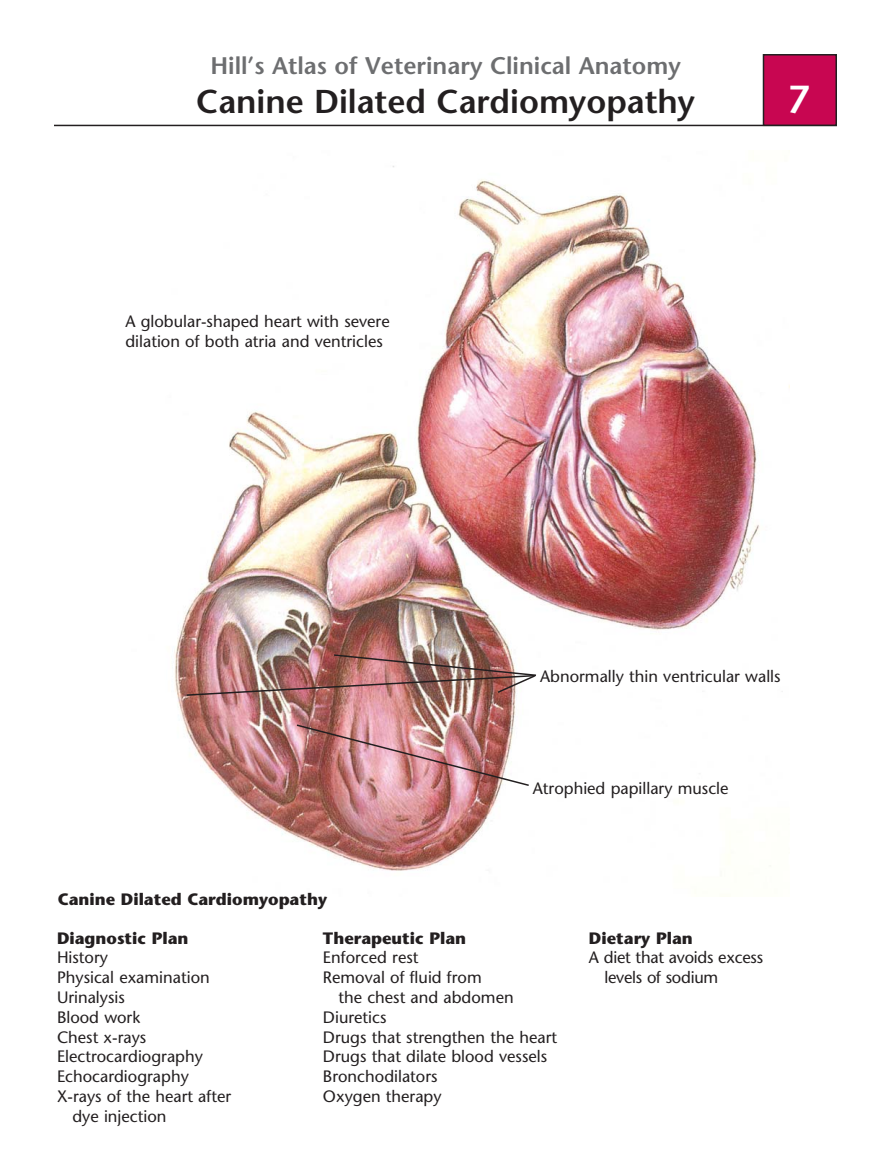
<style>
.page{position:relative;width:891px;height:1175px;background:#fff}
.page>*{position:absolute;margin:0;border:0;box-sizing:border-box;transform-origin:0 0}
.t1{font:600 39px "Stone Sans";color:#fff}
.t2{font:600 33px "Stone Sans";color:#231f20}
.t3{font:600 24px "Stone Sans";color:#6d6e70}
.t4{font:16.5px/19.8px "Stone Sans";color:#231f20}
.t5{font:700 16.5px "Stone Sans";color:#231f20}
</style>
<div class="page">
<img style="left:174px;top:166px;width:609px;height:705px">
<hr style="left:54px;top:125px;width:783px;height:1px;background:#231f20">
<div style="left:764px;top:55px;width:72px;height:70px;background:#c80651"></div>
<div style="left:763px;top:54px;width:74px;height:72px;border:2px solid #231f20"></div>
<img style="left:185px;top:653px;width:353px;height:43px">
<img style="left:295px;top:723px;width:236px;height:64px">
<h3 class="t3" style="left:211px;top:56px;width:472px">Hill’s Atlas of Veterinary Clinical Anatomy</h3>
<h2 class="t2" style="left:196px;top:89px;width:500px">Canine Dilated Cardiomyopathy</h2>
<p class="t4" style="left:125px;top:313px;width:266px">A globular-shaped heart with severe dilation of both atria and ventricles</p>
<h1 class="t1" style="left:787px;top:84px;width:24px">7</h1>
<p class="t4" style="left:540px;top:667px;width:242px">Abnormally thin ventricular walls</p>
<p class="t5" style="left:58px;top:893px;width:271px">Canine Dilated Cardiomyopathy</p>
<p class="t4" style="left:533px;top:780px;width:197px">Atrophied papillary muscle</p>
<p class="t5" style="left:57px;top:931px;width:133px">Diagnostic Plan</p>
<p class="t4" style="left:57px;top:949px;width:53px">History</p>
<p class="t4" style="left:57px;top:969px;width:154px">Physical examination</p>
<p class="t4" style="left:57px;top:989px;width:69px">Urinalysis</p>
<p class="t4" style="left:57px;top:1008px;width:85px">Blood work</p>
<p class="t4" style="left:57px;top:1028px;width:91px">Chest x-rays</p>
<p class="t4" style="left:57px;top:1048px;width:147px">Electrocardiography</p>
<p class="t4" style="left:57px;top:1068px;width:133px">Echocardiography</p>
<p class="t4" style="left:57px;top:1088px;width:176px">X-rays of the heart after</p>
<p class="t4" style="left:72px;top:1107px;width:96px">dye injection</p>
<p class="t5" style="left:323px;top:931px;width:145px">Therapeutic Plan</p>
<p class="t4" style="left:323px;top:949px;width:97px">Enforced rest</p>
<p class="t4" style="left:323px;top:969px;width:160px">Removal of fluid from</p>
<p class="t4" style="left:338px;top:989px;width:177px">the chest and abdomen</p>
<p class="t4" style="left:323px;top:1008px;width:65px">Diuretics</p>
<p class="t4" style="left:323px;top:1028px;width:236px">Drugs that strengthen the heart</p>
<p class="t4" style="left:323px;top:1048px;width:226px">Drugs that dilate blood vessels</p>
<p class="t4" style="left:323px;top:1068px;width:116px">Bronchodilators</p>
<p class="t4" style="left:323px;top:1088px;width:120px">Oxygen therapy</p>
<p class="t5" style="left:589px;top:931px;width:105px">Dietary Plan</p>
<p class="t4" style="left:604px;top:949px;width:160px;text-indent:-15px">A diet that avoids excess levels of sodium</p>
</div>
